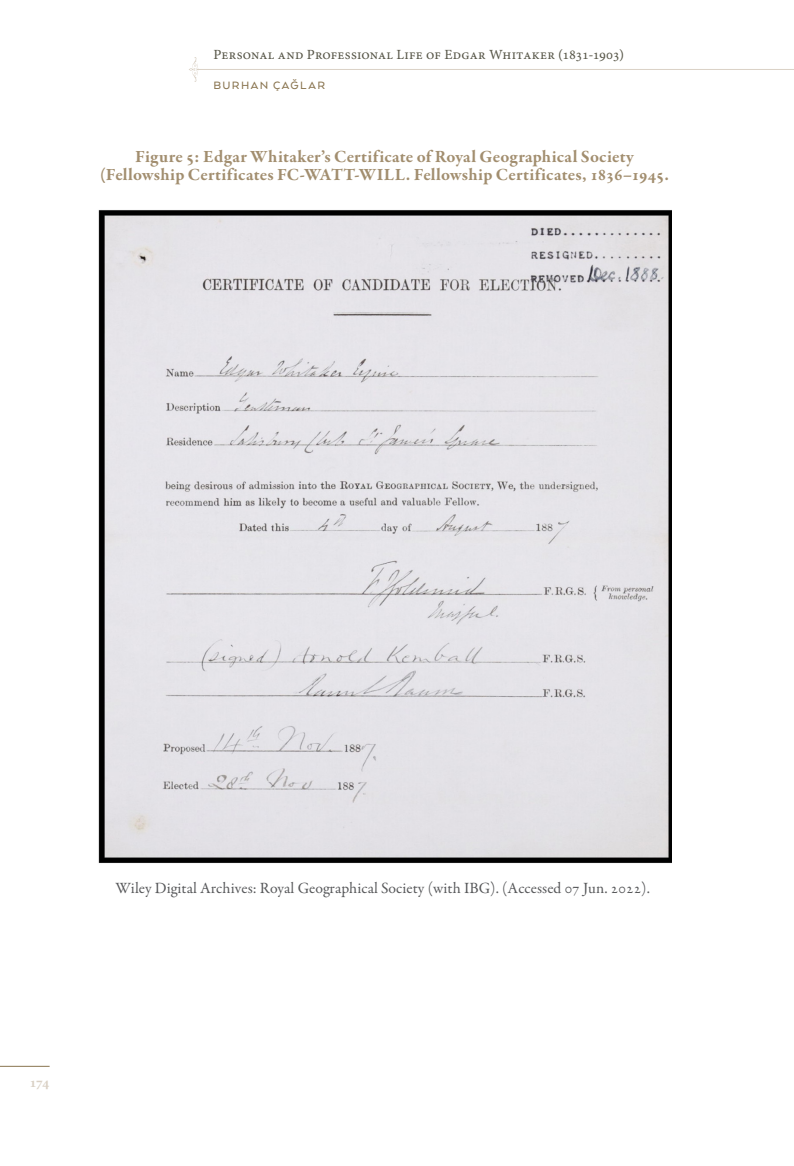
<style>
.page{position:relative;width:794px;height:1166px;background:#fff}
.page>*{position:absolute;margin:0;border:0;box-sizing:border-box;transform-origin:0 0}
.TR_Tablo_Üstü_Yazısı{font:700 17.5px/17.5px "Garamond Premr Pro";letter-spacing:.015em;color:#a28e6f;text-align:center}
.TR_Resim_Altı_Yazısı{font:15.75px "Garamond Premr Pro";letter-spacing:.005em;color:#57585a}
.t1{font:14px "Minion Pro Capt";letter-spacing:.015em;color:#585749}
.t2{font:700 14px "Minion Pro";color:#dad1c5}
.t3{font:500 12.25px "Arquitecta";letter-spacing:.12em;color:#89744f}
</style>
<div class="page">
<hr style="left:0;top:1066px;width:50px;height:1px;background:#89744f">
<svg style="left:189px;top:57px;width:10px;height:25px"></svg>
<hr style="left:198px;top:69px;width:596px;height:1px;background:#dad1c5">
<img style="left:98px;top:210px;width:573px;height:653px">
<p class="t1" style="left:213px;top:45px;width:412px">Personal and Professional Life of Edgar Whitaker (1831-1903)</p>
<p class="t3" style="left:213px;top:77px;width:113px">BURHAN ÇAĞLAR</p>
<p class="TR_Tablo_Üstü_Yazısı" style="left:100px;top:148px;width:570px">Figure 5: Edgar Whitaker’s Certificate of Royal Geographical Society (Fellowship Certificates FC-WATT-WILL. Fellowship Certificates, 1836–1945.</p>
<p class="TR_Resim_Altı_Yazısı" style="left:115px;top:878px;width:536px">Wiley Digital Archives: Royal Geographical Society (with IBG). (Accessed 07 Jun. 2022).</p>
<p class="t2" style="left:29px;top:1072px;width:22px">174</p>
</div>
